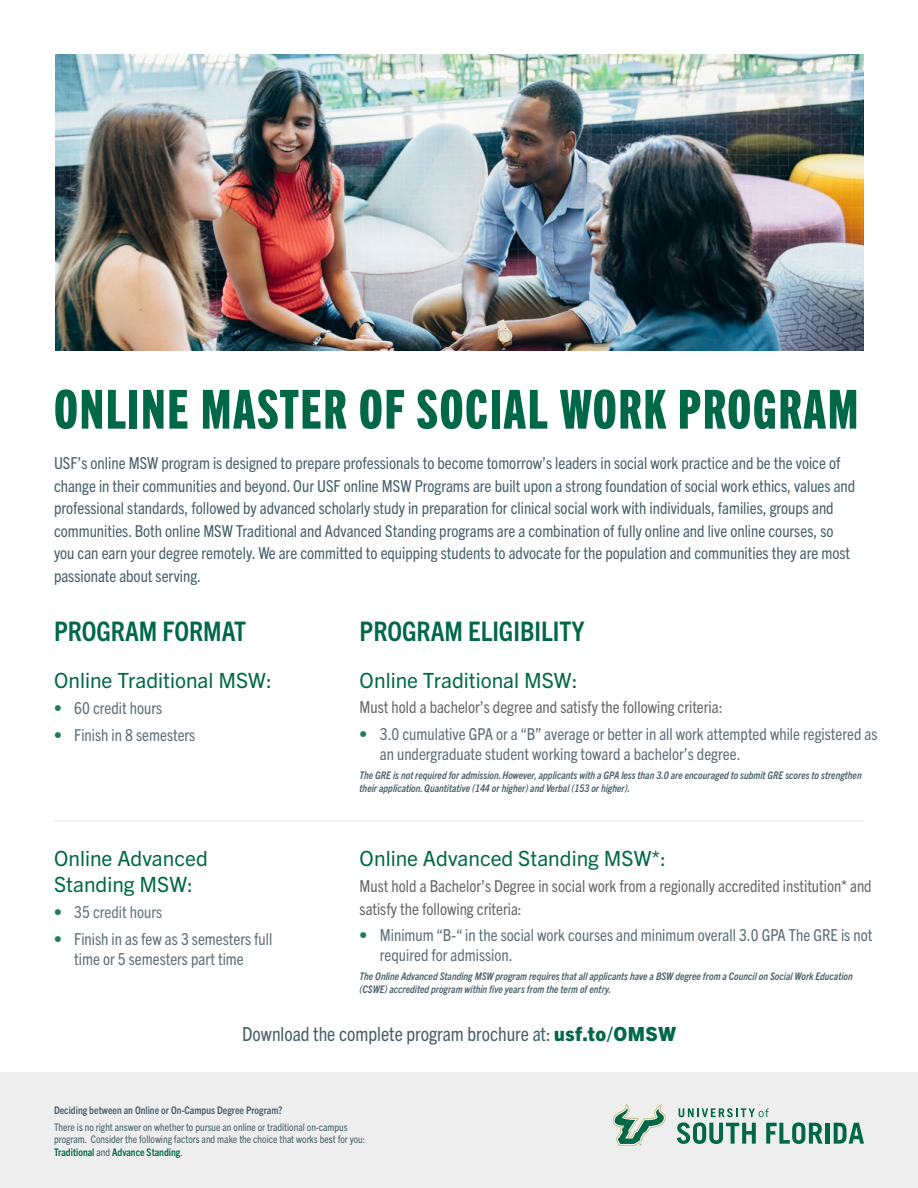
<style>
.page{position:relative;width:918px;height:1188px;background:#fff}
.page>*{position:absolute;margin:0;border:0;box-sizing:border-box;transform-origin:0 0}
.t1{font:54px "Trade Gothic Next LT Pro Hv Cm";letter-spacing:.03em;color:#006747}
.t2{font:700 condensed 27px "Trade Gothic Next LT Pro";color:#006848}
.t3{font:21px/25.2px "Trade Gothic Next LT Pro";color:#006848}
.t4{font:condensed 19.5px "Trade Gothic Next LT Pro";color:#466069}
.t5{font:condensed 16.5px/22.5px "Trade Gothic Next LT Pro";color:#466069}
.t6{font:condensed 16.5px/19.8px "Trade Gothic Next LT Pro";color:#5d6f78}
.t7{font:condensed 16.5px/22.5px "Trade Gothic Next LT Pro";color:#666767}
.t8{font:condensed 16.5px "Trade Gothic Next LT Pro";color:#64757d}
.t9{font:italic 700 condensed 10.5px/12.6px "Trade Gothic Next LT Pro";color:#466069}
.t10{font:condensed 10.5px/12.6px "Trade Gothic Next LT Pro";color:#466069}
.t11{font:700 condensed 10.5px "Trade Gothic Next LT Pro";color:#466069}
.s1{color:#1f7c62}
.s2{font-weight:800;font-stretch:normal;color:#006848}
.s3{font-weight:700;color:#006848}
</style>
<div class="page">
<img style="left:56px;top:54px;width:808px;height:297px">
<div style="left:0;top:1072px;width:918px;height:116px;background:#eee"></div>
<svg style="left:613px;top:1103px;width:53px;height:43px"></svg>
<svg style="left:677px;top:1108px;width:146px;height:36px"></svg>
<hr style="left:826px;top:1123px;width:4px;height:21px;background:#006747">
<svg style="left:834px;top:1123px;width:30px;height:21px"></svg>
<hr style="left:54px;top:820px;width:810px;height:1px;background:#efeeed">
<h1 class="t1" style="left:54px;top:373px;width:806px">ONLINE MASTER OF SOCIAL WORK PROGRAM</h1>
<p class="t5" style="left:54px;top:451px;width:803px">USF’s online MSW program is designed to prepare professionals to become tomorrow’s leaders in social work practice and be the voice of change in their communities and beyond. Our USF online MSW Programs are built upon a strong foundation of social work ethics, values and professional standards, followed by advanced scholarly study in preparation for clinical social work with individuals, families, groups and communities. Both online MSW Traditional and Advanced Standing programs are a combination of fully online and live online courses, so you can earn your degree remotely. We are committed to equipping students to advocate for the population and communities they are most passionate about serving.</p>
<h2 class="t2" style="left:54px;top:613px;width:194px">PROGRAM FORMAT</h2>
<h2 class="t2" style="left:360px;top:613px;width:226px">PROGRAM ELIGIBILITY</h2>
<p class="t3" style="left:360px;top:666px;width:219px">Online Traditional MSW:</p>
<p class="t7" style="left:360px;top:695px;width:364px">Must hold a bachelor’s degree and satisfy the following criteria:</p>
<p class="t6" style="left:380px;top:723px;width:499px;text-indent:-20px"><span class="s1">•</span> 3.0 cumulative GPA or a “B” average or better in all work attempted while registered as an undergraduate student working toward a bachelor’s degree.</p>
<p class="t9" style="left:360px;top:768px;width:504px">The GRE is not required for admission. However, applicants with a GPA less than 3.0 are encouraged to submit GRE scores to strengthen their application. Quantitative (144 or higher) and Verbal (153 or higher).</p>
<p class="t3" style="left:54px;top:666px;width:219px">Online Traditional MSW:</p>
<p class="t6" style="left:54px;top:697px;width:110px"><span class="s1">•</span> 60 credit hours</p>
<p class="t6" style="left:54px;top:724px;width:143px"><span class="s1">•</span> Finish in 8 semesters</p>
<p class="t3" style="left:54px;top:845px;width:155px">Online Advanced<br>Standing MSW:</p>
<p class="t8" style="left:54px;top:901px;width:110px"><span class="s1">•</span> 35 credit hours</p>
<p class="t6" style="left:54px;top:928px;width:220px;text-align:center"><span class="s1">•</span> Finish in as few as 3 semesters full time or 5 semesters part time</p>
<p class="t3" style="left:360px;top:845px;width:308px">Online Advanced Standing MSW*:</p>
<p class="t7" style="left:360px;top:874px;width:514px">Must hold a Bachelor’s Degree in social work from a regionally accredited institution* and satisfy the following criteria:</p>
<p class="t6" style="left:380px;top:924px;width:494px;text-indent:-20px"><span class="s1">•</span> Minimum “B-“ in the social work courses and minimum overall 3.0 GPA The GRE is not required for admission.</p>
<p class="t9" style="left:360px;top:970px;width:495px">The Online Advanced Standing MSW program requires that all applicants have a BSW degree from a Council on Social Work Education (CSWE) accredited program within five years from the term of entry.</p>
<p class="t4" style="left:242px;top:1021px;width:435px">Download the complete program brochure at: <span class="s2">usf.to/OMSW</span></p>
<p class="t11" style="left:54px;top:1103px;width:230px">Deciding between an Online or On-Campus Degree Program?</p>
<p class="t10" style="left:54px;top:1120px;width:313px">There is no right answer on whether to pursue an online or traditional on-campus program. Consider the following factors and make the choice that works best for you:<br><span class="s3">Traditional</span> and <span class="s3">Advance Standing</span>.</p>
</div>
